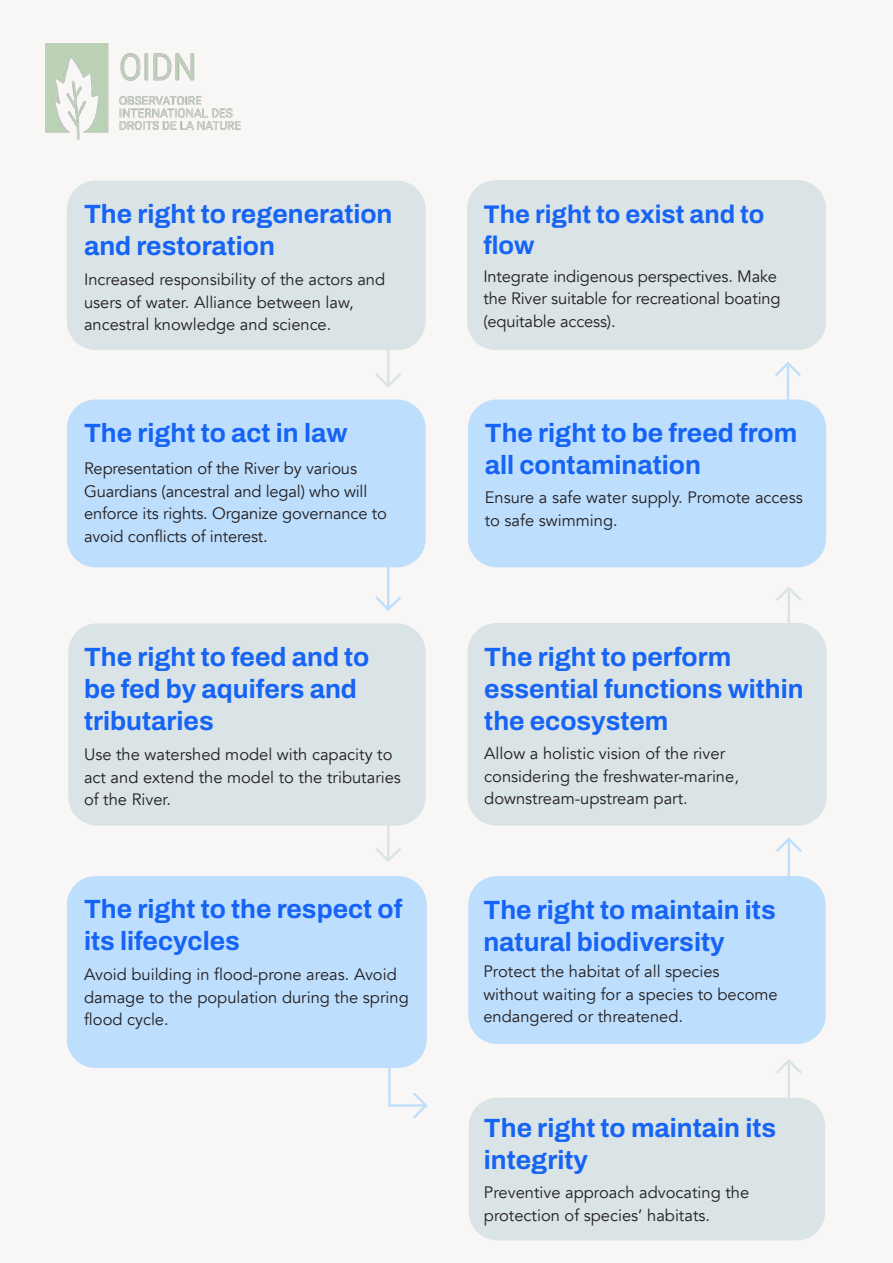
<style>
.page{position:relative;width:893px;height:1263px;background:#fff}
.page>*{position:absolute;margin:0;border:0;box-sizing:border-box;transform-origin:0 0}
.t1{font:700 26.4px/31.7px "Archivo";color:#1664f5}
.t2{font:700 25.5px/30.6px "Archivo";color:#1664f5}
.t3{font:16.5px/22.5px "Avenir";color:#231f20}
</style>
<div class="page">
<div style="left:0;top:0;width:892px;height:1263px;background:#f8f7f5"></div>
<img style="left:46px;top:44px;width:195px;height:95px">
<svg style="left:774px;top:1059px;width:28px;height:39px"></svg>
<svg style="left:776px;top:587px;width:26px;height:36px"></svg>
<svg style="left:776px;top:837px;width:26px;height:39px"></svg>
<svg style="left:773px;top:362px;width:28px;height:38px"></svg>
<svg style="left:375px;top:826px;width:26px;height:36px"></svg>
<svg style="left:390px;top:1091px;width:38px;height:28px"></svg>
<div style="left:388px;top:1063px;width:2px;height:44px;border:1px solid #bedefd"></div>
<svg style="left:375px;top:350px;width:26px;height:38px"></svg>
<svg style="left:374px;top:567px;width:27px;height:44px"></svg>
<div style="left:467px;top:180px;width:359px;height:170px;background:#dae3e5;border-radius:28px"></div>
<div style="left:468px;top:400px;width:358px;height:167px;background:#bedefd;border-radius:29px"></div>
<div style="left:467px;top:623px;width:359px;height:203px;background:#dae3e5;border-radius:29px"></div>
<div style="left:468px;top:876px;width:357px;height:168px;background:#bedefd;border-radius:29px"></div>
<div style="left:468px;top:1098px;width:357px;height:142px;background:#dae3e5;border-radius:29px"></div>
<div style="left:67px;top:400px;width:358px;height:167px;background:#bedefd;border-radius:29px"></div>
<div style="left:68px;top:623px;width:357px;height:203px;background:#dae3e5;border-radius:29px"></div>
<div style="left:67px;top:876px;width:360px;height:192px;background:#bedefd;border-radius:29px"></div>
<div style="left:67px;top:181px;width:358px;height:169px;background:#dae3e5;border-radius:29px"></div>
<h1 class="t1" style="left:84px;top:198px;width:310px">The right to regeneration and restoration</h1>
<p class="t3" style="left:84px;top:268px;width:303px">Increased responsibility of the actors and users of water. Alliance between law, ancestral knowledge and science.</p>
<h1 class="t1" style="left:84px;top:417px;width:265px">The right to act in law</h1>
<p class="t3" style="left:84px;top:458px;width:304px">Representation of the River by various Guardians (ancestral and legal) who will enforce its rights. Organize governance to avoid conflicts of interest.</p>
<h1 class="t1" style="left:84px;top:641px;width:287px">The right to feed and to be fed by aquifers and tributaries</h1>
<p class="t3" style="left:84px;top:744px;width:318px">Use the watershed model with capacity to act and extend the model to the tributaries of the River.</p>
<h1 class="t1" style="left:84px;top:893px;width:320px">The right to the respect of its lifecycles</h1>
<p class="t3" style="left:84px;top:964px;width:326px">Avoid building in flood-prone areas. Avoid damage to the population during the spring flood cycle.</p>
<h2 class="t2" style="left:483px;top:199px;width:283px">The right to exist and to flow</h2>
<p class="t3" style="left:483px;top:265px;width:299px">Integrate indigenous perspectives. Make the River suitable for recreational boating (equitable access).</p>
<h1 class="t1" style="left:484px;top:417px;width:314px">The right to be freed from all contamination</h1>
<p class="t3" style="left:484px;top:487px;width:319px">Ensure a safe water supply. Promote access to safe swimming.</p>
<h1 class="t1" style="left:484px;top:641px;width:321px">The right to perform essential functions within the ecosystem</h1>
<p class="t3" style="left:484px;top:743px;width:256px">Allow a holistic vision of the river considering the freshwater-marine, downstream-upstream part.</p>
<h1 class="t1" style="left:483px;top:894px;width:294px">The right to maintain its natural biodiversity</h1>
<p class="t3" style="left:483px;top:961px;width:296px">Protect the habitat of all species without waiting for a species to become endangered or threatened.</p>
<h1 class="t1" style="left:484px;top:1112px;width:294px">The right to maintain its integrity</h1>
<p class="t3" style="left:484px;top:1181px;width:267px">Preventive approach advocating the protection of species’ habitats.</p>
</div>
